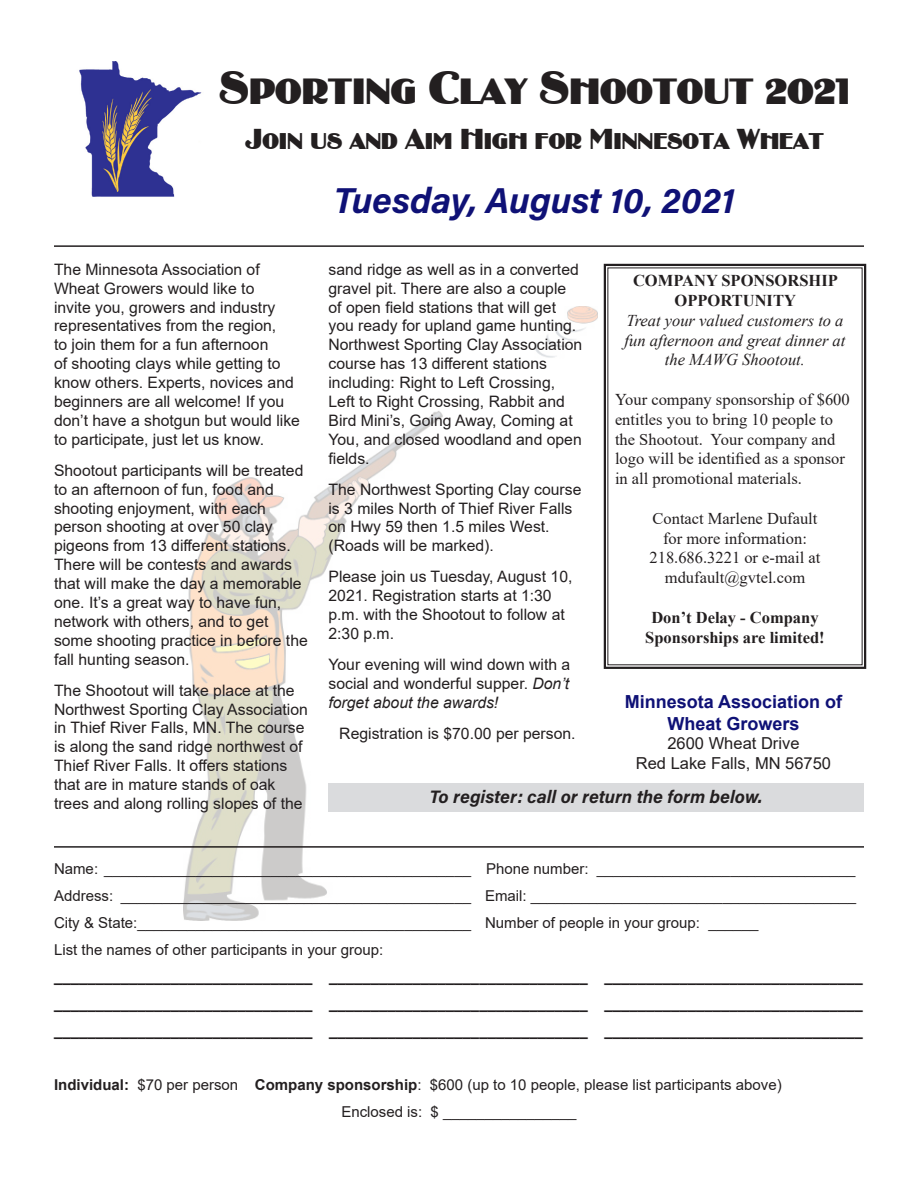
<style>
.page{position:relative;width:918px;height:1188px;background:#fff}
.page>*{position:absolute;margin:0;border:0;box-sizing:border-box;transform-origin:0 0}
.t1{font:48px "ADRIAN";color:#231f20}
.t2{font:italic 700 36px "Acumin Pro";color:#0f1176}
.t3{font:30px "ADRIAN";color:#231f20}
.t4{font:italic 700 18px "Acumin Pro";color:#231f20}
.t5{font:700 18px/21.6px "Arial";color:#0f1176;text-align:center}
.t6{font:16.5px/19.8px "Times New Roman";color:#231f20}
.t7{font:italic 16.5px/19.8px "Times New Roman";color:#231f20;text-align:center}
.t8{font:700 16.5px/19.8px "Times New Roman";color:#231f20;text-align:center}
.t9{font:16.5px "Arial";color:#231f20}
.t10{font:15.75px/18.9px "Arial";color:#231f20}
.t11{font:15px "Arial";color:#231f20}
.t12{font:700 15px/27px "Arial";color:#231f20;text-align:justify}
.s1{font-style:italic}
.s2{font-weight:700}
</style>
<div class="page">
<hr style="left:54px;top:846px;width:810px;height:2px;background:#231f20">
<img style="left:79px;top:61px;width:123px;height:136px">
<hr style="left:54px;top:245px;width:810px;height:2px;background:#231f20">
<img style="left:183px;top:307px;width:415px;height:614px">
<svg style="left:603px;top:263px;width:264px;height:406px"></svg>
<div style="left:328px;top:783px;width:536px;height:29px;background:#dadbdd"></div>
<p class="t1" style="left:219px;top:61px;width:633px">Sporting Clay Shootout 2021</p>
<p class="t3" style="left:245px;top:122px;width:580px">Join us and Aim High for Minnesota Wheat</p>
<p class="t2" style="left:334px;top:175px;width:402px">Tuesday, August 10, 2021</p>
<p class="t10" style="left:54px;top:260px;width:248px">The Minnesota Association of<br>Wheat Growers would like to<br>invite you, growers and industry representatives from the region,<br>to join them for a fun afternoon<br>of shooting clays while getting to know others. Experts, novices and beginners are all welcome! If you don’t have a shotgun but would like to participate, just let us know.</p>
<p class="t10" style="left:54px;top:461px;width:255px">Shootout participants will be treated to an afternoon of fun, food and shooting enjoyment, with each person shooting at over 50 clay pigeons from 13 different stations.<br>There will be contests and awards that will make the day a memorable one. It’s a great way to have fun, network with others, and to get some shooting practice in before the fall hunting season.</p>
<p class="t10" style="left:54px;top:681px;width:255px">The Shootout will take place at the Northwest Sporting Clay Association in Thief River Falls, MN. The course is along the sand ridge northwest of Thief River Falls. It offers stations that are in mature stands of oak trees and along rolling slopes of the</p>
<p class="t10" style="left:328px;top:260px;width:255px">sand ridge as well as in a converted gravel pit. There are also a couple of open field stations that will get you ready for upland game hunting.<br>Northwest Sporting Clay Association course has 13 different stations including: Right to Left Crossing,<br>Left to Right Crossing, Rabbit and<br>Bird Mini’s, Going Away, Coming at<br>You, and closed woodland and open fields.</p>
<p class="t10" style="left:328px;top:480px;width:254px">The Northwest Sporting Clay course is 3 miles North of Thief River Falls on Hwy 59 then 1.5 miles West. (Roads will be marked).</p>
<p class="t10" style="left:328px;top:567px;width:245px">Please join us Tuesday, August 10,<br>2021. Registration starts at 1:30 p.m. with the Shootout to follow at<br>2:30 p.m.</p>
<p class="t10" style="left:328px;top:655px;width:243px;text-align:justify">Your evening will wind down with a social and wonderful supper. <span class="s1">Don’t forget about the awards!</span></p>
<p class="t10" style="left:339px;top:723px;width:238px">Registration is $70.00 per person.</p>
<p class="t8" style="left:633px;top:270px;width:206px">COMPANY SPONSORSHIP<br>OPPORTUNITY</p>
<p class="t7" style="left:625px;top:310px;width:222px">Treat your valued customers to a fun afternoon and great dinner at the MAWG Shootout.</p>
<p class="t6" style="left:615px;top:389px;width:236px">Your company sponsorship of $600 entitles you to bring 10 people to the Shootout. Your company and logo will be identified as a sponsor in all promotional materials.</p>
<p class="t6" style="left:650px;top:508px;width:172px;text-align:center">Contact Marlene Dufault for more information:<br>218.686.3221 or e-mail at mdufault@gvtel.com</p>
<p class="t8" style="left:645px;top:607px;width:181px">Don’t Delay - Company<br>Sponsorships are limited!</p>
<p class="t5" style="left:625px;top:691px;width:219px">Minnesota Association of<br>Wheat Growers</p>
<p class="t9" style="left:667px;top:732px;width:134px">2600 Wheat Drive</p>
<p class="t9" style="left:636px;top:752px;width:197px">Red Lake Falls, MN 56750</p>
<p class="t4" style="left:430px;top:784px;width:334px">To register: call or return the form below.</p>
<p class="t11" style="left:54px;top:858px;width:803px">Name: ____________________________________________ Phone number: _______________________________</p>
<p class="t11" style="left:54px;top:885px;width:804px">Address: __________________________________________ Email: _______________________________________</p>
<p class="t11" style="left:54px;top:912px;width:706px">City &amp; State:________________________________________ Number of people in your group: ______</p>
<p class="t11" style="left:54px;top:939px;width:331px">List the names of other participants in your group:</p>
<p class="t12" style="left:54px;top:963px;width:810px">_______________________________ _______________________________ _______________________________ _______________________________ _______________________________ _______________________________ _______________________________ _______________________________ _______________________________</p>
<p class="t11" style="left:54px;top:1074px;width:729px"><span class="s2">Individual:</span> $70 per person <span class="s2">Company sponsorship</span>: $600 (up to 10 people, please list participants above)</p>
<p class="t11" style="left:341px;top:1101px;width:237px">Enclosed is: $ ________________</p>
</div>
